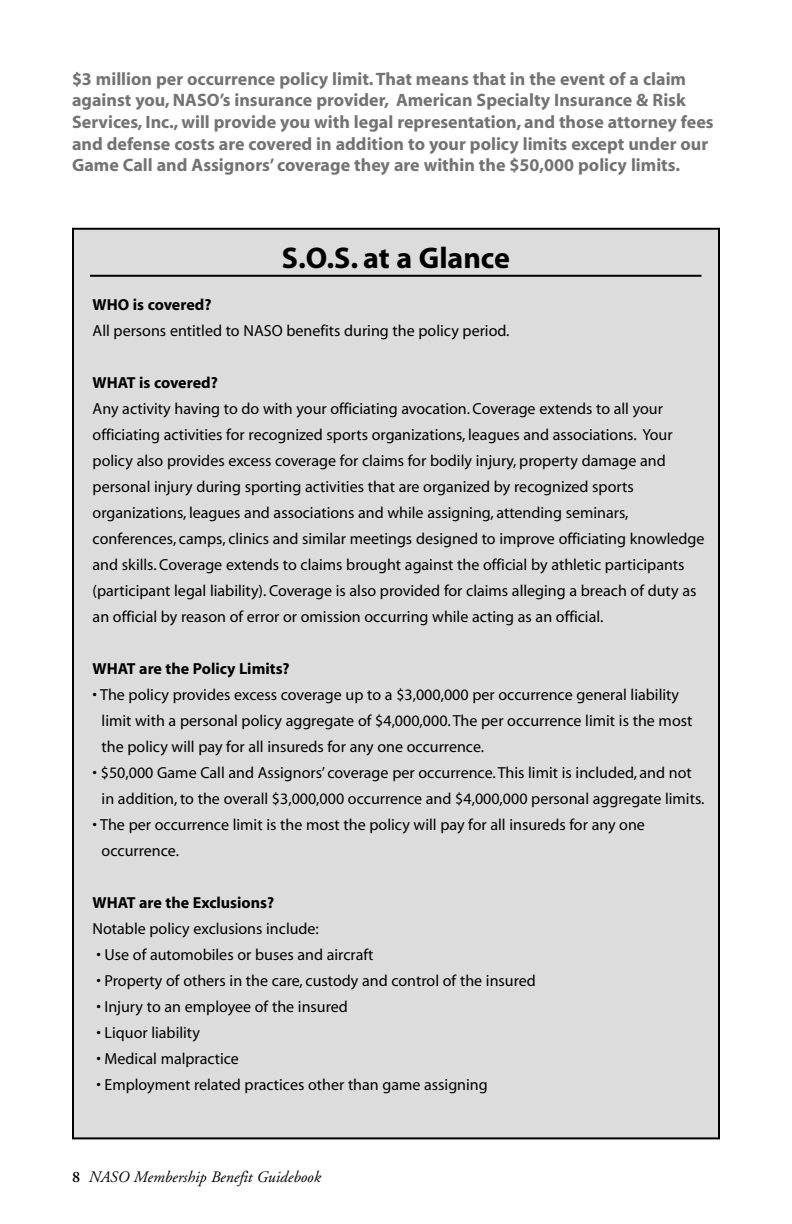
<style>
.page{position:relative;width:792px;height:1224px;background:#fff}
.page>*{position:absolute;margin:0;border:0;box-sizing:border-box;transform-origin:0 0}
.t1{font:700 30px "Myriad";color:#000}
.t2{font:700 18px/21.6px "Myriad";color:#737373}
.t3{font:16px/26px "Myriad";color:#000}
.t4{font:700 16px "Myriad";color:#000}
.t5{font:italic 16px "Adobe Garamond";color:#000}
.s1{font-weight:600;font-style:normal}
</style>
<div class="page">
<div style="left:74px;top:230px;width:644px;height:907px;background:#dcdcdc"></div>
<hr style="left:90px;top:275px;width:611px;height:2px;background:#000">
<p class="t2" style="left:72px;top:69px;width:643px">$3 million per occurrence policy limit. That means that in the event of a claim against you, NASO’s insurance provider, American Specialty Insurance &amp; Risk Services, Inc., will provide you with legal representation, and those attorney fees and defense costs are covered in addition to your policy limits except under our Game Call and Assignors’ coverage they are within the $50,000 policy limits.</p>
<h1 class="t1" style="left:282px;top:246px;width:230px">S.O.S. at a Glance</h1>
<p class="t4" style="left:93px;top:299px;width:120px">WHO is covered?</p>
<p class="t3" style="left:93px;top:319px;width:418px">All persons entitled to NASO benefits during the policy period.</p>
<p class="t4" style="left:93px;top:377px;width:127px">WHAT is covered?</p>
<p class="t3" style="left:93px;top:397px;width:613px">Any activity having to do with your officiating avocation. Coverage extends to all your officiating activities for recognized sports organizations, leagues and associations. Your policy also provides excess coverage for claims for bodily injury, property damage and personal injury during sporting activities that are organized by recognized sports organizations, leagues and associations and while assigning, attending seminars, conferences, camps, clinics and similar meetings designed to improve officiating knowledge and skills. Coverage extends to claims brought against the official by athletic participants (participant legal liability). Coverage is also provided for claims alleging a breach of duty as an official by reason of error or omission occurring while acting as an official.</p>
<p class="t4" style="left:93px;top:663px;width:199px">WHAT are the Policy Limits?</p>
<p class="t3" style="left:102px;top:683px;width:592px;text-indent:-9px">• The policy provides excess coverage up to a $3,000,000 per occurrence general liability limit with a personal policy aggregate of $4,000,000. The per occurrence limit is the most the policy will pay for all insureds for any one occurrence.</p>
<p class="t3" style="left:102px;top:761px;width:604px;text-indent:-9px">• $50,000 Game Call and Assignors’ coverage per occurrence. This limit is included, and not in addition, to the overall $3,000,000 occurrence and $4,000,000 personal aggregate limits.</p>
<p class="t3" style="left:102px;top:813px;width:545px;text-indent:-9px">• The per occurrence limit is the most the policy will pay for all insureds for any one occurrence.</p>
<p class="t4" style="left:93px;top:897px;width:183px">WHAT are the Exclusions?</p>
<p class="t3" style="left:93px;top:917px;width:228px">Notable policy exclusions include:</p>
<p class="t3" style="left:96px;top:943px;width:279px">• Use of automobiles or buses and aircraft</p>
<p class="t3" style="left:96px;top:969px;width:441px">• Property of others in the care, custody and control of the insured</p>
<p class="t3" style="left:96px;top:995px;width:253px">• Injury to an employee of the insured</p>
<p class="t3" style="left:96px;top:1021px;width:105px">• Liquor liability</p>
<p class="t3" style="left:96px;top:1047px;width:144px">• Medical malpractice</p>
<p class="t3" style="left:96px;top:1073px;width:393px">• Employment related practices other than game assigning</p>
<p class="t5" style="left:72px;top:1170px;width:250px"><span class="s1">8</span> NASO Membership Benefit Guidebook</p>
</div>
